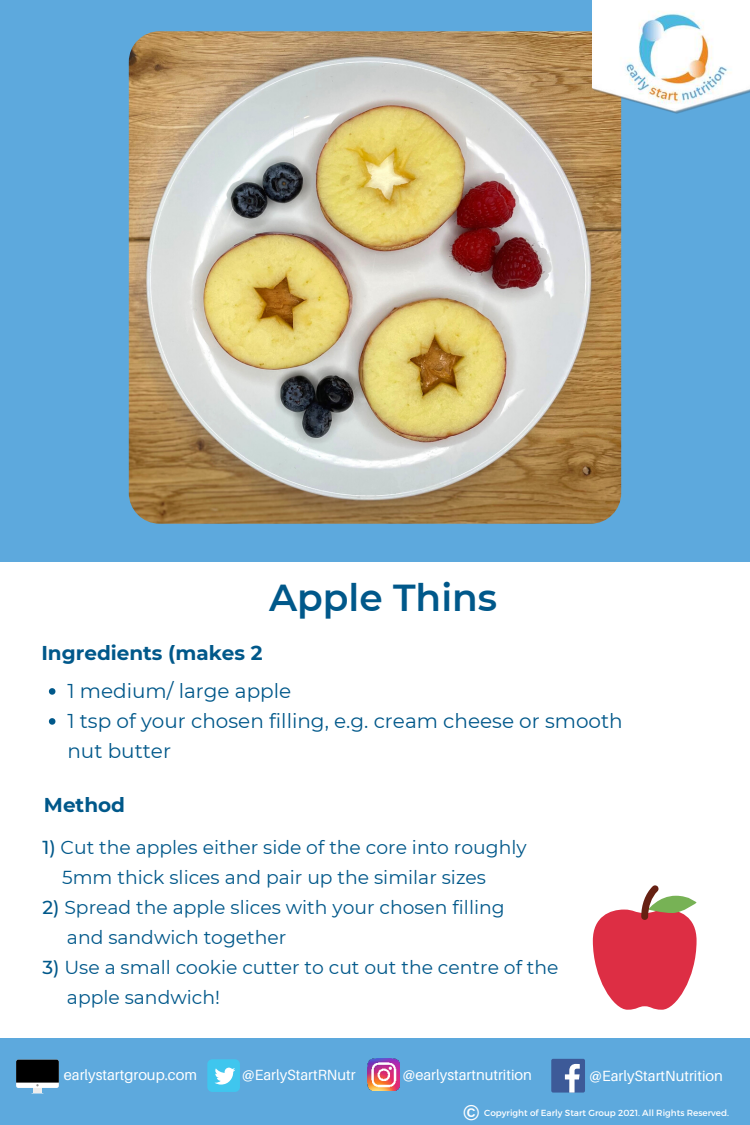
<style>
.page{position:relative;width:750px;height:1125px;background:#fff}
.page>*{position:absolute;margin:0;border:0;box-sizing:border-box;transform-origin:0 0}
.t1{font:600 37.5px "Montserrat";color:#00588a}
.t2{font:700 21.38px "Arimo";color:#fff}
.t3{font:20px/30px "Montserrat";color:#00588a}
.t4{font:700 20px "Montserrat";color:#00588a}
.t5{font:18.75px/30px "Montserrat";color:#00588a}
.t6{font:14.75px "Aileron";color:#fff}
.t7{font:8.88px "Montserrat";color:#fff}
.s1{font-weight:500}
</style>
<div class="page">
<div style="left:0;top:1038px;width:750px;height:87px;background:#5da9dd"></div>
<svg style="left:16px;top:1060px;width:43px;height:34px"></svg>
<div style="left:207px;top:1059px;width:33px;height:33px;background:#3fc6ee;border-radius:5px"></div>
<svg style="left:214px;top:1068px;width:21px;height:17px"></svg>
<img style="left:367px;top:1059px;width:32px;height:32px">
<div style="left:551px;top:1059px;width:34px;height:34px;background:#3d5a98;border-radius:2px"></div>
<svg style="left:565px;top:1064px;width:15px;height:29px"></svg>
<div style="left:0;top:0;width:750px;height:562px;background:#5da9dd"></div>
<img style="left:129px;top:31px;width:492px;height:493px;border-radius:31px">
<img style="left:593px;top:0;width:157px;height:121px">
<svg style="left:593px;top:885px;width:104px;height:125px"></svg>
<svg style="left:49px;top:688px;width:6px;height:7px"></svg>
<svg style="left:49px;top:718px;width:6px;height:7px"></svg>
<h1 class="t1" style="left:269px;top:571px;width:230px">Apple Thins</h1>
<p class="t4" style="left:41px;top:639px;width:223px">Ingredients (makes 2</p>
<p class="t3" style="left:67px;top:675px;width:557px">1 medium/ large apple<br>1 tsp of your chosen filling, e.g. cream cheese or smooth nut butter</p>
<p class="t4" style="left:44px;top:790px;width:83px">Method</p>
<p class="t5" style="left:62px;top:832px;width:466px;text-indent:-20px"><span class="s1">1)</span> Cut the apples either side of the core into roughly<br>5mm thick slices and pair up the similar sizes</p>
<p class="t5" style="left:67px;top:892px;width:439px;text-indent:-25px"><span class="s1">2)</span> Spread the apple slices with your chosen filling and sandwich together</p>
<p class="t5" style="left:67px;top:952px;width:493px;text-indent:-25px"><span class="s1">3)</span> Use a small cookie cutter to cut out the centre of the apple sandwich!</p>
<p class="t6" style="left:64px;top:1067px;width:135px">earlystartgroup.com</p>
<p class="t6" style="left:403px;top:1067px;width:131px">@earlystartnutrition</p>
<p class="t6" style="left:590px;top:1068px;width:135px">@EarlyStartNutrition</p>
<p class="t6" style="left:242px;top:1067px;width:115px">@EarlyStartRNutr</p>
<p class="t2" style="left:464px;top:1098px;width:17px">©</p>
<p class="t7" style="left:484px;top:1107px;width:246px">Copyright of Early Start Group 2021. All Rights Reserved.</p>
</div>
